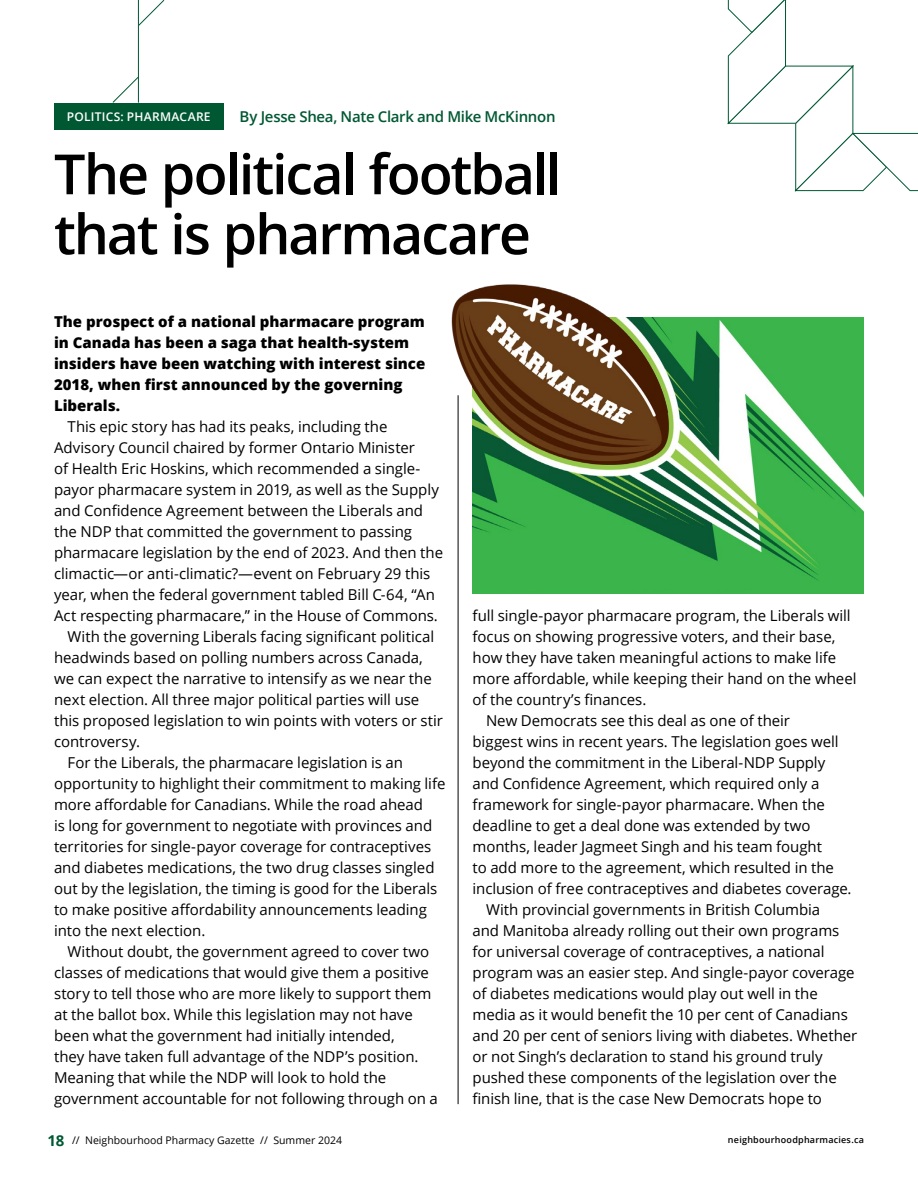
<style>
.page{position:relative;width:918px;height:1188px;background:#fff}
.page>*{position:absolute;margin:0;border:0;box-sizing:border-box;transform-origin:0 0}
.t1{font:600 55.5px/60px "Open Sans";letter-spacing:-.04em;color:#000}
.t2{font:15px "Open Sans";letter-spacing:-.005em;color:#000}
.t3{font:800 15px/21px "Open Sans";color:#000}
.t4{font:600 15px "Open Sans";letter-spacing:-.02em;color:#005833}
.t5{font:600 12px "Open Sans";letter-spacing:.025em;color:#fff}
.t6{font:10.5px "Open Sans";color:#000}
.t7{font:600 9px "Open Sans";letter-spacing:.025em;color:#000}
.s1{font-weight:700;font-size:15px;color:#005833}
</style>
<div class="page">
<svg style="left:727px;top:0;width:191px;height:192px"></svg>
<div style="left:54px;top:103px;width:170px;height:27px;background:#005833"></div>
<hr style="left:138px;top:0;width:1px;height:103px;background:#005833">
<svg style="left:112px;top:77px;width:27px;height:26px"></svg>
<svg style="left:138px;top:0;width:27px;height:26px"></svg>
<hr style="left:458px;top:395px;width:1px;height:709px;background:#000">
<img style="left:473px;top:318px;width:391px;height:276px">
<img style="left:451px;top:284px;width:217px;height:129px">
<p class="t5" style="left:67px;top:108px;width:145px">POLITICS: PHARMACARE</p>
<p class="t4" style="left:240px;top:106px;width:317px">By Jesse Shea, Nate Clark and Mike McKinnon</p>
<h1 class="t1" style="left:54px;top:143px;width:509px">The political football that is pharmacare</h1>
<p class="t3" style="left:54px;top:310px;width:373px">The prospect of a national pharmacare program in Canada has been a saga that health-system insiders have been watching with interest since 2018, when first announced by the governing Liberals.</p>
<p class="t2" style="left:68px;top:416px;width:321px">This epic story has had its peaks, including the</p>
<p class="t2" style="left:54px;top:437px;width:363px">Advisory Council chaired by former Ontario Minister</p>
<p class="t2" style="left:54px;top:458px;width:368px">of Health Eric Hoskins, which recommended a single-</p>
<p class="t2" style="left:54px;top:479px;width:386px">payor pharmacare system in 2019, as well as the Supply</p>
<p class="t2" style="left:54px;top:500px;width:371px">and Confidence Agreement between the Liberals and</p>
<p class="t2" style="left:54px;top:521px;width:360px">the NDP that committed the government to passing</p>
<p class="t2" style="left:54px;top:542px;width:391px">pharmacare legislation by the end of 2023. And then the</p>
<p class="t2" style="left:54px;top:563px;width:378px">climactic—or anti-climatic?—event on February 29 this</p>
<p class="t2" style="left:54px;top:584px;width:382px">year, when the federal government tabled Bill C-64, “An</p>
<p class="t2" style="left:54px;top:605px;width:385px">Act respecting pharmacare,” in the House of Commons.</p>
<p class="t2" style="left:68px;top:626px;width:368px">With the governing Liberals facing significant political</p>
<p class="t2" style="left:54px;top:647px;width:370px">headwinds based on polling numbers across Canada,</p>
<p class="t2" style="left:54px;top:668px;width:379px">we can expect the narrative to intensify as we near the</p>
<p class="t2" style="left:54px;top:689px;width:367px">next election. All three major political parties will use</p>
<p class="t2" style="left:54px;top:710px;width:390px">this proposed legislation to win points with voters or stir</p>
<p class="t2" style="left:54px;top:731px;width:87px">controversy.</p>
<p class="t2" style="left:68px;top:752px;width:337px">For the Liberals, the pharmacare legislation is an</p>
<p class="t2" style="left:54px;top:773px;width:393px">opportunity to highlight their commitment to making life</p>
<p class="t2" style="left:54px;top:794px;width:370px">more affordable for Canadians. While the road ahead</p>
<p class="t2" style="left:54px;top:815px;width:380px">is long for government to negotiate with provinces and</p>
<p class="t2" style="left:54px;top:836px;width:379px">territories for single-payor coverage for contraceptives</p>
<p class="t2" style="left:54px;top:857px;width:382px">and diabetes medications, the two drug classes singled</p>
<p class="t2" style="left:54px;top:878px;width:385px">out by the legislation, the timing is good for the Liberals</p>
<p class="t2" style="left:54px;top:899px;width:374px">to make positive affordability announcements leading</p>
<p class="t2" style="left:54px;top:920px;width:153px">into the next election.</p>
<p class="t2" style="left:68px;top:941px;width:363px">Without doubt, the government agreed to cover two</p>
<p class="t2" style="left:54px;top:962px;width:376px">classes of medications that would give them a positive</p>
<p class="t2" style="left:54px;top:983px;width:379px">story to tell those who are more likely to support them</p>
<p class="t2" style="left:54px;top:1004px;width:360px">at the ballot box. While this legislation may not have</p>
<p class="t2" style="left:54px;top:1025px;width:342px">been what the government had initially intended,</p>
<p class="t2" style="left:54px;top:1046px;width:366px">they have taken full advantage of the NDP’s position.</p>
<p class="t2" style="left:54px;top:1067px;width:334px">Meaning that while the NDP will look to hold the</p>
<p class="t2" style="left:54px;top:1088px;width:385px">government accountable for not following through on a</p>
<p class="t2" style="left:473px;top:605px;width:380px">full single-payor pharmacare program, the Liberals will</p>
<p class="t2" style="left:473px;top:626px;width:364px">focus on showing progressive voters, and their base,</p>
<p class="t2" style="left:473px;top:647px;width:365px">how they have taken meaningful actions to make life</p>
<p class="t2" style="left:473px;top:668px;width:386px">more affordable, while keeping their hand on the wheel</p>
<p class="t2" style="left:473px;top:689px;width:175px">of the country’s finances.</p>
<p class="t2" style="left:486px;top:710px;width:305px">New Democrats see this deal as one of their</p>
<p class="t2" style="left:473px;top:731px;width:368px">biggest wins in recent years. The legislation goes well</p>
<p class="t2" style="left:473px;top:752px;width:354px">beyond the commitment in the Liberal-NDP Supply</p>
<p class="t2" style="left:473px;top:773px;width:348px">and Confidence Agreement, which required only a</p>
<p class="t2" style="left:473px;top:794px;width:354px">framework for single-payor pharmacare. When the</p>
<p class="t2" style="left:473px;top:815px;width:340px">deadline to get a deal done was extended by two</p>
<p class="t2" style="left:473px;top:836px;width:351px">months, leader Jagmeet Singh and his team fought</p>
<p class="t2" style="left:473px;top:857px;width:363px">to add more to the agreement, which resulted in the</p>
<p class="t2" style="left:473px;top:878px;width:381px">inclusion of free contraceptives and diabetes coverage.</p>
<p class="t2" style="left:486px;top:899px;width:336px">With provincial governments in British Columbia</p>
<p class="t2" style="left:473px;top:920px;width:368px">and Manitoba already rolling out their own programs</p>
<p class="t2" style="left:473px;top:941px;width:354px">for universal coverage of contraceptives, a national</p>
<p class="t2" style="left:473px;top:962px;width:384px">program was an easier step. And single-payor coverage</p>
<p class="t2" style="left:473px;top:983px;width:347px">of diabetes medications would play out well in the</p>
<p class="t2" style="left:473px;top:1004px;width:377px">media as it would benefit the 10 per cent of Canadians</p>
<p class="t2" style="left:473px;top:1025px;width:386px">and 20 per cent of seniors living with diabetes. Whether</p>
<p class="t2" style="left:473px;top:1046px;width:352px">or not Singh’s declaration to stand his ground truly</p>
<p class="t2" style="left:473px;top:1067px;width:366px">pushed these components of the legislation over the</p>
<p class="t2" style="left:473px;top:1088px;width:351px">finish line, that is the case New Democrats hope to</p>
<p class="t6" style="left:47px;top:1133px;width:296px"><span class="s1">18</span> // Neighbourhood Pharmacy Gazette // Summer 2024</p>
<p class="t7" style="left:728px;top:1134px;width:138px">neighbourhoodpharmacies.ca</p>
</div>
